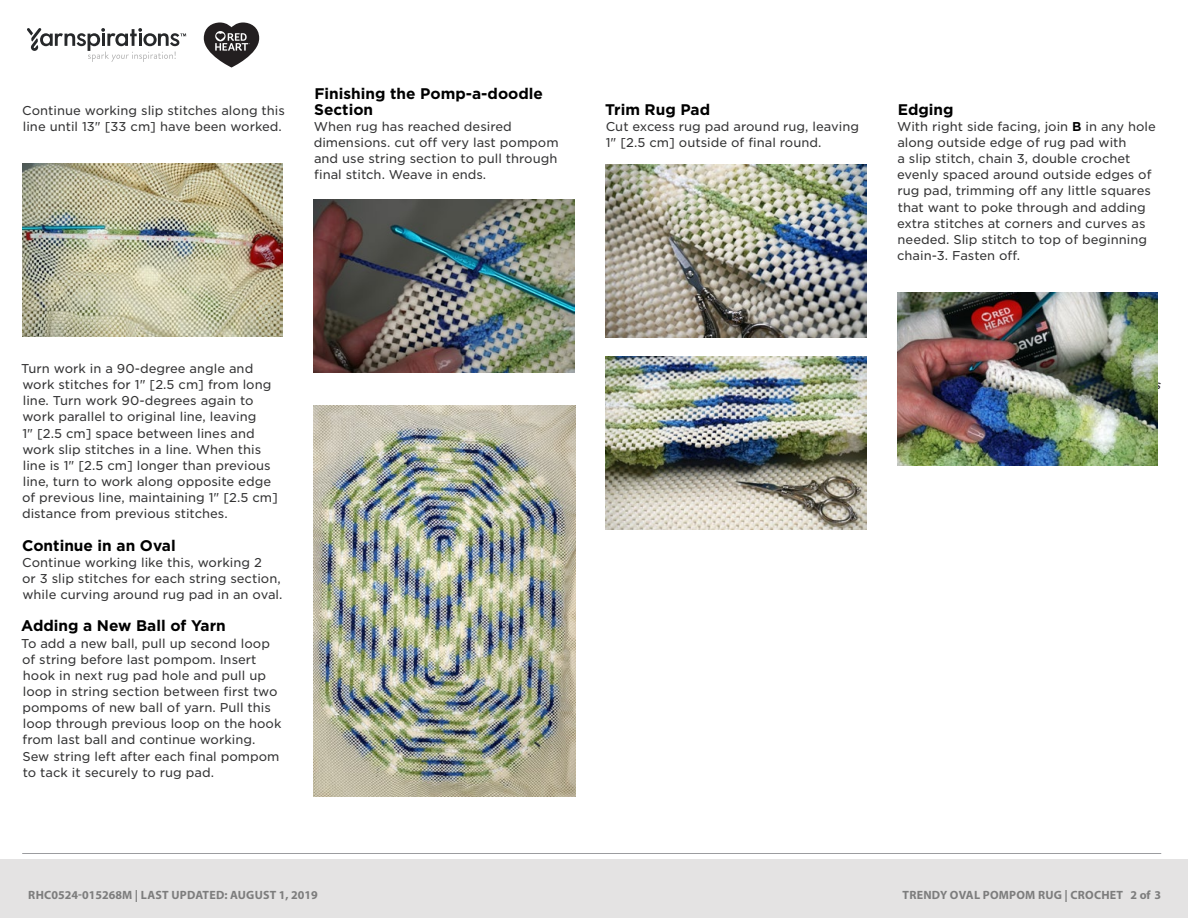
<style>
.page{position:relative;width:1188px;height:918px;background:#fff}
.page>*{position:absolute;margin:0;border:0;box-sizing:border-box;transform-origin:0 0}
.t1{font:700 15.45px/16.2px "Gotham";color:#000}
.t2{font:12.3px/16.2px "Gotham S Sm";color:#333334}
.t3{font:700 12px "Myriad Pro";letter-spacing:.02em;color:#7d7d7d}
.s1{font-weight:700;color:#000}
</style>
<div class="page">
<hr style="left:22px;top:853px;width:1139px;height:1px;background:#808285">
<img style="left:22px;top:163px;width:261px;height:173px">
<img style="left:314px;top:200px;width:261px;height:173px">
<img style="left:314px;top:405px;width:262px;height:392px">
<img style="left:606px;top:164px;width:260px;height:173px">
<img style="left:606px;top:357px;width:260px;height:173px">
<img style="left:897px;top:292px;width:261px;height:173px">
<div style="left:0;top:860px;width:1188px;height:58px;background:#e4e3e3"></div>
<svg style="left:27px;top:28px;width:159px;height:34px"></svg>
<svg style="left:204px;top:22px;width:55px;height:46px"></svg>
<p class="t2" style="left:22px;top:102px;width:264px">Continue working slip stitches along this line until 13" [33 cm] have been worked.</p>
<p class="t1" style="left:314px;top:85px;width:230px">Finishing the Pomp-a-doodle<br>Section</p>
<p class="t2" style="left:314px;top:118px;width:247px">When rug has reached desired dimensions. cut off very last pompom and use string section to pull through final stitch. Weave in ends.</p>
<p class="t2" style="left:21px;top:360px;width:258px">Turn work in a 90-degree angle and work stitches for 1" [2.5 cm] from long line. Turn work 90-degrees again to work parallel to original line, leaving<br>1" [2.5 cm] space between lines and work slip stitches in a line. When this line is 1" [2.5 cm] longer than previous line, turn to work along opposite edge of previous line, maintaining 1" [2.5 cm] distance from previous stitches.</p>
<p class="t1" style="left:22px;top:537px;width:155px">Continue in an Oval</p>
<p class="t2" style="left:22px;top:554px;width:262px">Continue working like this, working 2<br>or 3 slip stitches for each string section, while curving around rug pad in an oval.</p>
<p class="t1" style="left:21px;top:618px;width:206px">Adding a New Ball of Yarn</p>
<p class="t2" style="left:21px;top:635px;width:262px">To add a new ball, pull up second loop of string before last pompom. Insert hook in next rug pad hole and pull up loop in string section between first two pompoms of new ball of yarn. Pull this loop through previous loop on the hook from last ball and continue working.<br>Sew string left after each final pompom to tack it securely to rug pad.</p>
<p class="t1" style="left:605px;top:101px;width:107px">Trim Rug Pad</p>
<p class="t2" style="left:606px;top:118px;width:255px">Cut excess rug pad around rug, leaving<br>1" [2.5 cm] outside of final round.</p>
<p class="t1" style="left:898px;top:101px;width:57px">Edging</p>
<p class="t2" style="left:897px;top:118px;width:260px">With right side facing, join <span class="s1">B</span> in any hole along outside edge of rug pad with<br>a slip stitch, chain 3, double crochet evenly spaced around outside edges of rug pad, trimming off any little squares that want to poke through and adding extra stitches at corners and curves as needed. Slip stitch to top of beginning chain-3. Fasten off.</p>
<p class="t3" style="left:28px;top:887px;width:291px">RHC0524-015268M | LAST UPDATED: AUGUST 1, 2019</p>
<p class="t3" style="left:903px;top:887px;width:260px">TRENDY OVAL POMPOM RUG | CROCHET 2 of 3</p>
</div>
